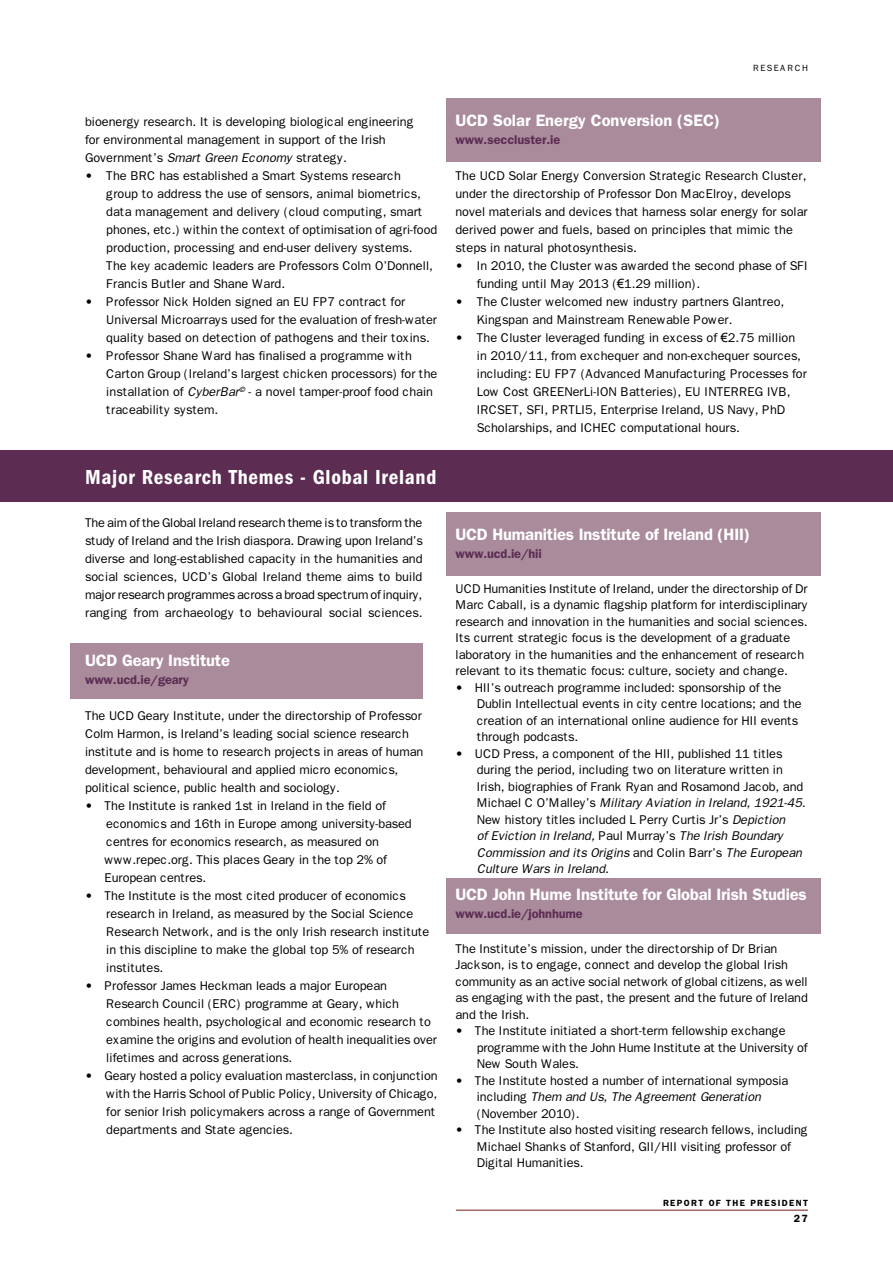
<style>
.page{position:relative;width:893px;height:1263px;background:#fff}
.page>*{position:absolute;margin:0;border:0;box-sizing:border-box;transform-origin:0 0}
.t1{font:21px "ITC Franklin Gothic Std Dm Cd";letter-spacing:.035em;color:#fff}
.t2{font:600 16.5px "Franklin Gothic";letter-spacing:-.01em;color:#fff}
.t3{font:12.75px/18px "Franklin Gothic";letter-spacing:-.01em;color:#000}
.t4{font:600 12.75px "Franklin Gothic";letter-spacing:-.01em;color:#5c2c53}
.t5{font:600 10.5px "Franklin Gothic";color:#000}
.t6{font:600 9px "Franklin Gothic";letter-spacing:.15em;color:#000}
.t7{font:9px "Franklin Gothic";letter-spacing:.15em;color:#000}
.s1{font-style:italic}
.s2{font-family:"Arial"}
</style>
<div class="page">
<hr style="left:456px;top:1210px;width:352px;height:1px;background:#7a1c1d">
<div style="left:446px;top:98px;width:375px;height:64px;background:#aa8b9c"></div>
<div style="left:71px;top:643px;width:352px;height:56px;background:#aa8b9c"></div>
<div style="left:0;top:451px;width:893px;height:51px;background:#5c2c53"></div>
<div style="left:446px;top:878px;width:375px;height:56px;background:#aa8b9c"></div>
<div style="left:446px;top:512px;width:375px;height:64px;background:#aa8b9c"></div>
<p class="t3" style="left:85px;top:113px;width:330px">bioenergy research. It is developing biological engineering for environmental management in support of the Irish<br>Government’s <span class="s1">Smart Green Economy</span> strategy.</p>
<p class="t3" style="left:106px;top:167px;width:333px;text-indent:-21px">• The BRC has established a Smart Systems research<br>group to address the use of sensors, animal biometrics, data management and delivery (cloud computing, smart phones, etc.) within the context of optimisation of agri-food production, processing and end-user delivery systems.<br>The key academic leaders are Professors Colm O’Donnell, Francis Butler and Shane Ward.</p>
<p class="t3" style="left:106px;top:293px;width:332px;text-indent:-21px">• Professor Nick Holden signed an EU FP7 contract for<br>Universal Microarrays used for the evaluation of fresh-water quality based on detection of pathogens and their toxins.</p>
<p class="t3" style="left:106px;top:347px;width:333px;text-indent:-21px">• Professor Shane Ward has finalised a programme with Carton Group (Ireland’s largest chicken processors) for the installation of <span class="s1">CyberBar</span><sup>©</sup> - a novel tamper-proof food chain traceability system.</p>
<h1 class="t1" style="left:85px;top:465px;width:353px">Major Research Themes - Global Ireland</h1>
<p class="t3" style="left:85px;top:513px;width:339px;text-align:justify">The aim of the Global Ireland research theme is to transform the study of Ireland and the Irish diaspora. Drawing upon Ireland’s diverse and long-established capacity in the humanities and social sciences, UCD’s Global Ireland theme aims to build major research programmes across a broad spectrum of inquiry, ranging from archaeology to behavioural social sciences.</p>
<p class="t2" style="left:85px;top:651px;width:146px">UCD Geary Institute</p>
<p class="t4" style="left:85px;top:672px;width:105px">www.ucd.ie/geary</p>
<p class="t3" style="left:85px;top:707px;width:340px">The UCD Geary Institute, under the directorship of Professor Colm Harmon, is Ireland’s leading social science research institute and is home to research projects in areas of human development, behavioural and applied micro economics, political science, public health and sociology.</p>
<p class="t3" style="left:105px;top:797px;width:309px;text-indent:-19px">• The Institute is ranked 1st in Ireland in the field of economics and 16th in Europe among university-based centres for economics research, as measured on www.repec.org. This places Geary in the top 2% of European centres.</p>
<p class="t3" style="left:106px;top:887px;width:325px;text-indent:-21px">• The Institute is the most cited producer of economics research in Ireland, as measured by the Social Science Research Network, and is the only Irish research institute in this discipline to make the global top 5% of research institutes.</p>
<p class="t3" style="left:106px;top:977px;width:332px;text-indent:-21px">• Professor James Heckman leads a major European Research Council (ERC) programme at Geary, which combines health, psychological and economic research to examine the origins and evolution of health inequalities over lifetimes and across generations.</p>
<p class="t3" style="left:106px;top:1067px;width:333px;text-indent:-21px">• Geary hosted a policy evaluation masterclass, in conjunction with the Harris School of Public Policy, University of Chicago, for senior Irish policymakers across a range of Government departments and State agencies.</p>
<p class="t7" style="left:753px;top:62px;width:56px">RESEARCH</p>
<p class="t2" style="left:455px;top:111px;width:266px">UCD Solar Energy Conversion (SEC)</p>
<p class="t4" style="left:455px;top:132px;width:106px">www.seccluster.ie</p>
<p class="t3" style="left:455px;top:167px;width:354px">The UCD Solar Energy Conversion Strategic Research Cluster, under the directorship of Professor Don MacElroy, develops novel materials and devices that harness solar energy for solar derived power and fuels, based on principles that mimic the steps in natural photosynthesis.</p>
<p class="t3" style="left:477px;top:257px;width:333px;text-indent:-21px">• In 2010, the Cluster was awarded the second phase of SFI funding until May 2013 (<span class="s2">€</span>1.29 million).</p>
<p class="t3" style="left:477px;top:293px;width:309px;text-indent:-21px">• The Cluster welcomed new industry partners Glantreo,<br>Kingspan and Mainstream Renewable Power.</p>
<p class="t3" style="left:477px;top:329px;width:332px;text-indent:-21px">• The Cluster leveraged funding in excess of <span class="s2">€</span>2.75 million in 2010/11, from exchequer and non-exchequer sources, including: EU FP7 (Advanced Manufacturing Processes for Low Cost GREENerLi-ION Batteries), EU INTERREG IVB, IRCSET, SFI, PRTLI5, Enterprise Ireland, US Navy, PhD Scholarships, and ICHEC computational hours.</p>
<p class="t2" style="left:455px;top:525px;width:296px">UCD Humanities Institute of Ireland (HII)</p>
<p class="t4" style="left:455px;top:546px;width:88px">www.ucd.ie/hii</p>
<p class="t3" style="left:455px;top:580px;width:354px;line-height:16.5px">UCD Humanities Institute of Ireland, under the directorship of Dr Marc Caball, is a dynamic flagship platform for interdisciplinary research and innovation in the humanities and social sciences.<br>Its current strategic focus is the development of a graduate laboratory in the humanities and the enhancement of research relevant to its thematic focus: culture, society and change.</p>
<p class="t3" style="left:477px;top:679px;width:326px;line-height:16.5px;text-indent:-21px">• HII’s outreach programme included: sponsorship of the Dublin Intellectual events in city centre locations; and the creation of an international online audience for HII events through podcasts.</p>
<p class="t3" style="left:477px;top:745px;width:330px;line-height:16.5px;text-indent:-21px">• UCD Press, a component of the HII, published 11 titles during the period, including two on literature written in Irish, biographies of Frank Ryan and Rosamond Jacob, and Michael C O’Malley’s <span class="s1">Military Aviation in Ireland, 1921-45.<br></span>New history titles included L Perry Curtis Jr’s <span class="s1">Depiction<br>of Eviction in Ireland,</span> Paul Murray’s <span class="s1">The Irish Boundary Commission and its Origins</span> and Colin Barr’s <span class="s1">The European Culture Wars in Ireland.</span></p>
<p class="t2" style="left:455px;top:885px;width:353px">UCD John Hume Institute for Global Irish Studies</p>
<p class="t4" style="left:455px;top:906px;width:129px">www.ucd.ie/johnhume</p>
<p class="t3" style="left:455px;top:940px;width:354px;line-height:16.5px">The Institute’s mission, under the directorship of Dr Brian Jackson, is to engage, connect and develop the global Irish community as an active social network of global citizens, as well as engaging with the past, the present and the future of Ireland and the Irish.</p>
<p class="t3" style="left:477px;top:1023px;width:333px;line-height:16.5px;text-indent:-21px">• The Institute initiated a short-term fellowship exchange programme with the John Hume Institute at the University of<br>New South Wales.</p>
<p class="t3" style="left:477px;top:1072px;width:313px;line-height:16.5px;text-indent:-21px">• The Institute hosted a number of international symposia including <span class="s1">Them and Us, The Agreement Generation </span>(November 2010).</p>
<p class="t3" style="left:477px;top:1122px;width:333px;line-height:16.5px;text-indent:-21px">• The Institute also hosted visiting research fellows, including<br>Michael Shanks of Stanford, GII/HII visiting professor of<br>Digital Humanities.</p>
<p class="t6" style="left:663px;top:1197px;width:146px">REPORT OF THE PRESIDENT</p>
<p class="t5" style="left:794px;top:1212px;width:16px">27</p>
</div>
